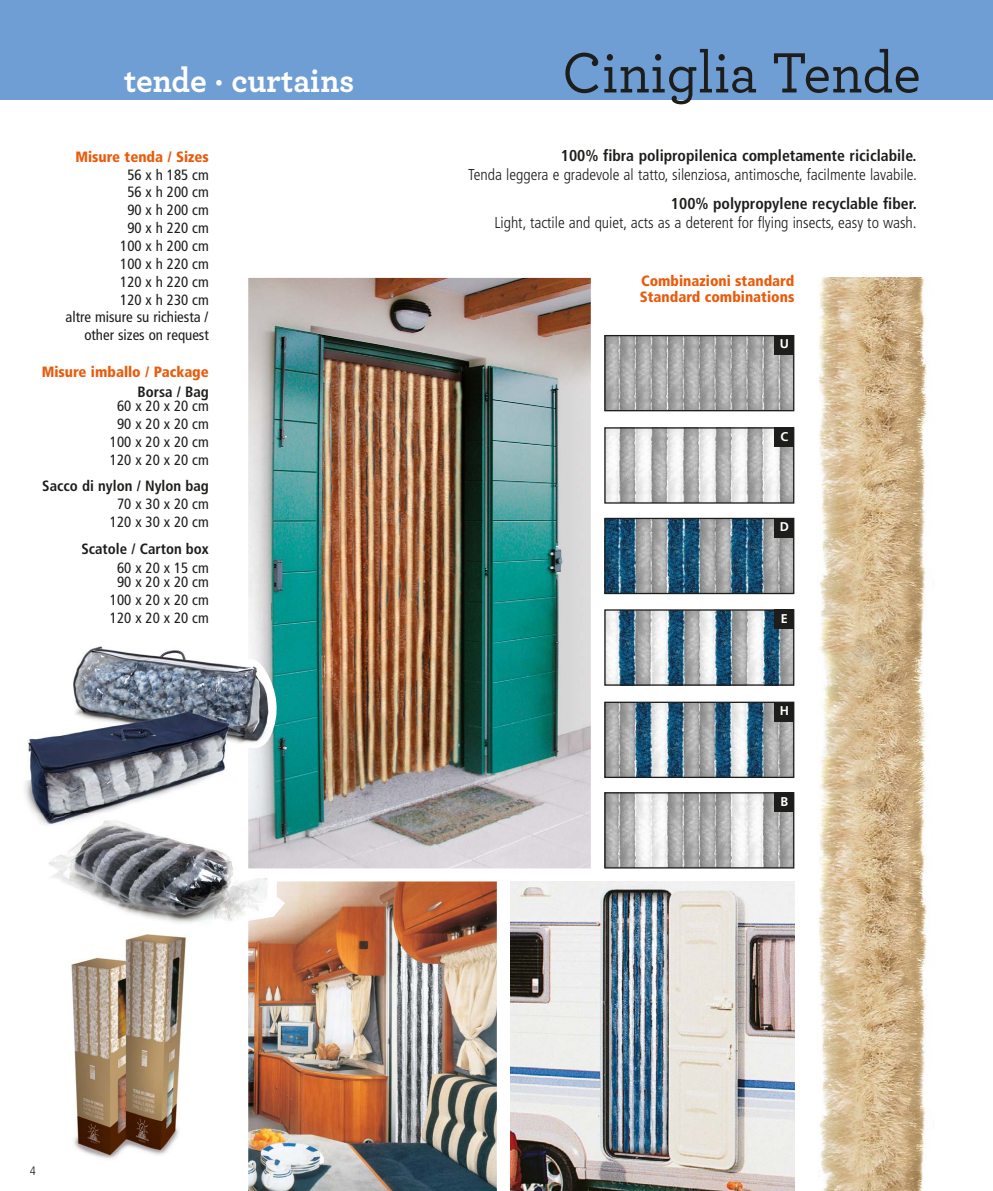
<style>
.page{position:relative;width:993px;height:1191px;background:#fff}
.page>*{position:absolute;margin:0;border:0;box-sizing:border-box;transform-origin:0 0}
.t1{font:500 59.5px "Archer";color:#1d1d1b;scale:.95 1}
.t2{font:700 35px "Archer";color:#fff;scale:.95 1}
.t3{font:300 condensed 15.75px "Frutiger";color:#1d1d1b}
.t4{font:700 condensed 15.75px "Frutiger";color:#1d1d1b}
.t5{font:condensed 14.88px/17.8px "Frutiger";color:#1d1d1b;text-align:center}
.t6{font:900 condensed 14.88px/15.8px "Frutiger";color:#ea5b0c}
.t7{font:700 condensed 14.88px "Frutiger";color:#1d1d1b}
.t8{font:700 12.6px "Frutiger";color:#fff}
.t9{font:300 condensed 12.25px "Frutiger";color:#1d1d1b}
</style>
<div class="page">
<img style="left:238px;top:666px;width:10px;height:77px">
<img style="left:65px;top:646px;width:173px;height:167px">
<img style="left:25px;top:734px;width:40px;height:91px">
<img style="left:48px;top:843px;width:226px;height:80px">
<img style="left:65px;top:813px;width:119px;height:30px">
<div style="left:0;top:0;width:992px;height:99px;background:#6f9ed4"></div>
<img style="left:248px;top:278px;width:342px;height:590px">
<img style="left:510px;top:881px;width:284px;height:310px">
<img style="left:248px;top:881px;width:248px;height:310px">
<img style="left:70px;top:934px;width:116px;height:225px">
<img style="left:818px;top:278px;width:109px;height:913px">
<img style="left:606px;top:794px;width:186px;height:72px">
<div style="left:604px;top:792px;width:190px;height:76px;border:1px solid #1d1d1b"></div>
<img style="left:606px;top:703px;width:186px;height:73px">
<div style="left:604px;top:701px;width:190px;height:77px;border:1px solid #1d1d1b"></div>
<img style="left:606px;top:611px;width:186px;height:72px">
<div style="left:604px;top:609px;width:190px;height:76px;border:1px solid #1d1d1b"></div>
<img style="left:606px;top:520px;width:186px;height:72px">
<div style="left:604px;top:518px;width:190px;height:76px;border:1px solid #1d1d1b"></div>
<img style="left:606px;top:429px;width:186px;height:72px">
<div style="left:604px;top:427px;width:190px;height:76px;border:1px solid #1d1d1b"></div>
<img style="left:606px;top:337px;width:186px;height:72px">
<div style="left:604px;top:335px;width:190px;height:76px;border:1px solid #1d1d1b"></div>
<div style="left:774px;top:335px;width:20px;height:20px;background:#1d1d1b"></div>
<div style="left:774px;top:427px;width:20px;height:20px;background:#1d1d1b"></div>
<div style="left:774px;top:518px;width:20px;height:19px;background:#1d1d1b"></div>
<div style="left:774px;top:609px;width:20px;height:20px;background:#1d1d1b"></div>
<div style="left:774px;top:701px;width:20px;height:20px;background:#1d1d1b"></div>
<div style="left:774px;top:792px;width:20px;height:20px;background:#1d1d1b"></div>
<h2 class="t2" style="left:124px;top:67px;width:244px">tende · curtains</h2>
<p class="t6" style="left:75px;top:150px;width:135px">Misure tenda / Sizes</p>
<p class="t5" style="left:65px;top:167px;width:145px;text-align:right">56 x h 185 cm<br>56 x h 200 cm<br>90 x h 200 cm<br>90 x h 220 cm<br>100 x h 200 cm<br>100 x h 220 cm<br>120 x h 220 cm<br>120 x h 230 cm<br>altre misure su richiesta / other sizes on request</p>
<p class="t6" style="left:42px;top:365px;width:169px">Misure imballo / Package</p>
<p class="t7" style="left:138px;top:385px;width:73px">Borsa / Bag</p>
<p class="t5" style="left:110px;top:398px;width:100px">60 x 20 x 20 cm<br>90 x 20 x 20 cm<br>100 x 20 x 20 cm<br>120 x 20 x 20 cm</p>
<p class="t7" style="left:42px;top:480px;width:168px">Sacco di nylon / Nylon bag</p>
<p class="t5" style="left:110px;top:496px;width:100px">70 x 30 x 20 cm<br>120 x 30 x 20 cm</p>
<p class="t7" style="left:81px;top:542px;width:129px">Scatole / Carton box</p>
<p class="t5" style="left:117px;top:562px;width:93px;line-height:14.3px;text-align:left">60 x 20 x 15 cm<br>90 x 20 x 20 cm</p>
<p class="t5" style="left:110px;top:592px;width:100px;text-align:left">100 x 20 x 20 cm<br>120 x 20 x 20 cm</p>
<h1 class="t1" style="left:562px;top:49px;width:379px">Ciniglia Tende</h1>
<p class="t4" style="left:560px;top:149px;width:357px">100% fibra polipropilenica completamente riciclabile.</p>
<p class="t3" style="left:468px;top:168px;width:450px">Tenda leggera e gradevole al tatto, silenziosa, antimosche, facilmente lavabile.</p>
<p class="t4" style="left:670px;top:197px;width:247px">100% polypropylene recyclable fiber.</p>
<p class="t3" style="left:494px;top:216px;width:423px">Light, tactile and quiet, acts as a deterent for flying insects, easy to wash.</p>
<p class="t6" style="left:639px;top:275px;width:156px">Combinazioni standard<br>Standard combinations</p>
<p class="t8" style="left:779px;top:339px;width:11px">U</p>
<p class="t8" style="left:780px;top:431px;width:9px">C</p>
<p class="t8" style="left:779px;top:521px;width:11px">D</p>
<p class="t8" style="left:780px;top:613px;width:9px">E</p>
<p class="t8" style="left:779px;top:705px;width:11px">H</p>
<p class="t8" style="left:780px;top:796px;width:9px">B</p>
<p class="t9" style="left:30px;top:1165px;width:8px">4</p>
</div>
